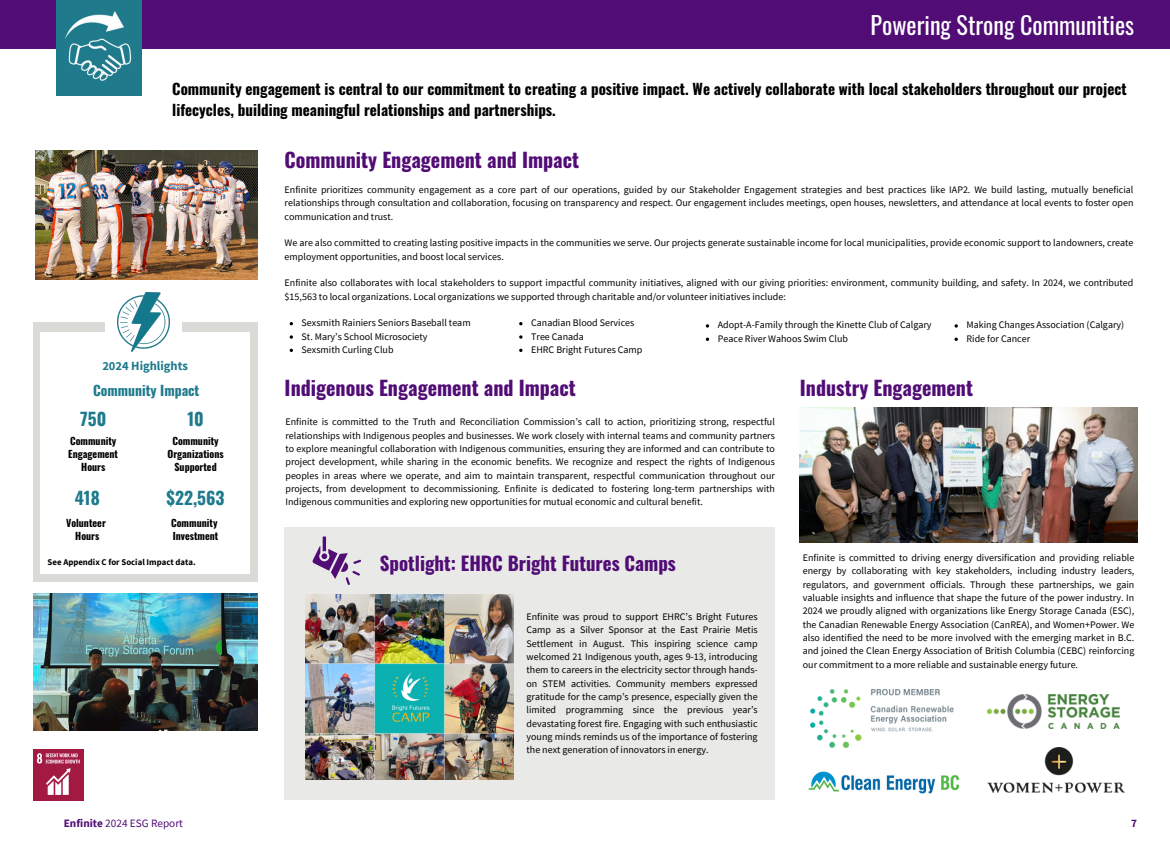
<style>
.page{position:relative;width:1170px;height:855px;background:#fff}
.page>*{position:absolute;margin:0;border:0;box-sizing:border-box;transform-origin:0 0}
.t1{font:24.12px "Oswald";color:#fff}
.t2{font:700 20px "Oswald";color:#510c76}
.t3{font:700 18.88px "Oswald";color:#510c76}
.t4{font:700 17.5px "Oswald";color:#1f7a8c}
.t5{font:700 15px/20.6px "Oswald";color:#000}
.t6{font:700 13.75px "Oswald";color:#1f7a8c}
.t7{font:700 12.5px "Source Sans Pro";color:#1f7a8c}
.t8{font:11.25px "Source Sans Pro";color:#510c76}
.t9{font:700 11.25px "Source Sans Pro";color:#510c76}
.t10{font:10px/13.4px "Source Sans Pro";color:#000;text-align:justify}
.t11{font:700 10px/13.4px "Oswald";color:#000;text-align:center}
.t12{font:700 8.75px "Source Sans Pro";color:#000}
.s1{font-weight:700}
</style>
<div class="page">
<div style="left:0;top:0;width:1170px;height:49px;background:#510c76"></div>
<div style="left:57px;top:0;width:85px;height:95px;background:#1f7a8c"></div>
<img style="left:33px;top:750px;width:51px;height:50px">
<img style="left:65px;top:11px;width:67px;height:70px">
<img style="left:808px;top:771px;width:152px;height:23px">
<img style="left:811px;top:690px;width:143px;height:58px">
<img style="left:988px;top:694px;width:131px;height:34px">
<img style="left:988px;top:748px;width:137px;height:45px">
<div style="left:285px;top:527px;width:490px;height:273px;background:#e9e9e7"></div>
<svg style="left:312px;top:536px;width:49px;height:49px"></svg>
<img style="left:306px;top:595px;width:208px;height:184px">
<div style="left:33px;top:322px;width:224px;height:259px;background:#dadad7"></div>
<div style="left:40px;top:332px;width:210px;height:242px;background:#fff"></div>
<div style="left:106px;top:292px;width:76px;height:64px;background:#fff"></div>
<img style="left:117px;top:292px;width:53px;height:60px">
<img style="left:35px;top:150px;width:222px;height:129px">
<img style="left:800px;top:408px;width:337px;height:135px">
<img style="left:33px;top:594px;width:224px;height:136px">
<svg style="left:290px;top:335px;width:3px;height:4px"></svg>
<svg style="left:519px;top:322px;width:4px;height:3px"></svg>
<svg style="left:519px;top:335px;width:4px;height:4px"></svg>
<svg style="left:519px;top:349px;width:4px;height:3px"></svg>
<svg style="left:706px;top:324px;width:3px;height:4px"></svg>
<svg style="left:955px;top:324px;width:3px;height:4px"></svg>
<p class="t1" style="left:871px;top:6px;width:265px">Powering Strong Communities</p>
<p class="t5" style="left:172px;top:78px;width:956px">Community engagement is central to our commitment to creating a positive impact. We actively collaborate with local stakeholders throughout our project lifecycles, building meaningful relationships and partnerships.</p>
<p class="t2" style="left:285px;top:144px;width:296px">Community Engagement and Impact</p>
<p class="t10" style="left:285px;top:183px;width:850px">Enfinite prioritizes community engagement as a core part of our operations, guided by our Stakeholder Engagement strategies and best practices like IAP2. We build lasting, mutually beneficial relationships through consultation and collaboration, focusing on transparency and respect. Our engagement includes meetings, open houses, newsletters, and attendance at local events to foster open communication and trust.</p>
<p class="t10" style="left:285px;top:236px;width:850px">We are also committed to creating lasting positive impacts in the communities we serve. Our projects generate sustainable income for local municipalities, provide economic support to landowners, create employment opportunities, and boost local services.</p>
<p class="t10" style="left:285px;top:276px;width:850px">Enfinite also collaborates with local stakeholders to support impactful community initiatives, aligned with our giving priorities: environment, community building, and safety. In 2024, we contributed $15,563 to local organizations. Local organizations we supported through charitable and/or volunteer initiatives include:</p>
<p class="t10" style="left:302px;top:316px;width:170px">Sexsmith Rainiers Seniors Baseball team</p>
<p class="t10" style="left:302px;top:329px;width:127px">St. Mary’s School Microsociety</p>
<p class="t10" style="left:302px;top:343px;width:93px">Sexsmith Curling Club</p>
<p class="t2" style="left:285px;top:372px;width:293px">Indigenous Engagement and Impact</p>
<p class="t10" style="left:285px;top:415px;width:491px">Enfinite is committed to the Truth and Reconciliation Commission’s call to action, prioritizing strong, respectful relationships with Indigenous peoples and businesses. We work closely with internal teams and community partners to explore meaningful collaboration with Indigenous communities, ensuring they are informed and can contribute to project development, while sharing in the economic benefits. We recognize and respect the rights of Indigenous peoples in areas where we operate, and aim to maintain transparent, respectful communication throughout our projects, from development to decommissioning. Enfinite is dedicated to fostering long-term partnerships with Indigenous communities and exploring new opportunities for mutual economic and cultural benefit.</p>
<p class="t10" style="left:531px;top:316px;width:105px">Canadian Blood Services</p>
<p class="t10" style="left:531px;top:329px;width:54px">Tree Canada</p>
<p class="t10" style="left:531px;top:343px;width:113px">EHRC Bright Futures Camp</p>
<p class="t10" style="left:967px;top:318px;width:159px">Making Changes Association (Calgary)</p>
<p class="t10" style="left:967px;top:332px;width:65px">Ride for Cancer</p>
<p class="t10" style="left:718px;top:318px;width:215px">Adopt-A-Family through the Kinette Club of Calgary</p>
<h2 class="t10" style="left:718px;top:332px;width:132px">Peace River Wahoos Swim Club</h2>
<h1 class="t7" style="left:102px;top:358px;width:87px">2024 Highlights</h1>
<p class="t2" style="left:800px;top:372px;width:175px">Industry Engagement</p>
<h2 class="t6" style="left:93px;top:380px;width:108px">Community Impact</h2>
<h4 class="t4" style="left:80px;top:405px;width:28px">750</h4>
<h4 class="t4" style="left:187px;top:405px;width:18px">10</h4>
<p class="t11" style="left:68px;top:433px;width:51px">Community<br>Engagement<br>Hours</p>
<p class="t11" style="left:168px;top:433px;width:58px">Community<br>Organizations<br>Supported</p>
<p class="t4" style="left:167px;top:484px;width:59px">$22,563</p>
<h3 class="t4" style="left:75px;top:484px;width:27px">418</h3>
<p class="t11" style="left:66px;top:516px;width:41px">Volunteer</p>
<h5 class="t11" style="left:75px;top:529px;width:26px">Hours</h5>
<p class="t11" style="left:171px;top:516px;width:48px">Community</p>
<p class="t11" style="left:173px;top:529px;width:47px">Investment</p>
<h3 class="t12" style="left:48px;top:556px;width:150px">See Appendix C for Social Impact data.</h3>
<p class="t3" style="left:380px;top:549px;width:298px">Spotlight: EHRC Bright Futures Camps</p>
<p class="t10" style="left:803px;top:551px;width:333px">Enfinite is committed to driving energy diversification and providing reliable energy by collaborating with key stakeholders, including industry leaders, regulators, and government officials. Through these partnerships, we gain valuable insights and influence that shape the future of the power industry. In 2024 we proudly aligned with organizations like Energy Storage Canada (ESC), the Canadian Renewable Energy Association (CanREA), and Women+Power. We also identified the need to be more involved with the emerging market in B.C. and joined the Clean Energy Association of British Columbia (CEBC) reinforcing our commitment to a more reliable and sustainable energy future.</p>
<p class="t10" style="left:527px;top:610px;width:233px">Enfinite was proud to support EHRC’s Bright Futures Camp as a Silver Sponsor at the East Prairie Metis Settlement in August. This inspiring science camp welcomed 21 Indigenous youth, ages 9-13, introducing them to careers in the electricity sector through hands&shy;on STEM activities. Community members expressed gratitude for the camp’s presence, especially given the limited programming since the previous year’s devastating forest fire. Engaging with such enthusiastic young minds reminds us of the importance of fostering the next generation of innovators in energy.</p>
<p class="t8" style="left:64px;top:816px;width:121px"><span class="s1">Enfinite</span> 2024 ESG Report</p>
<h3 class="t9" style="left:1131px;top:816px;width:7px">7</h3>
</div>
